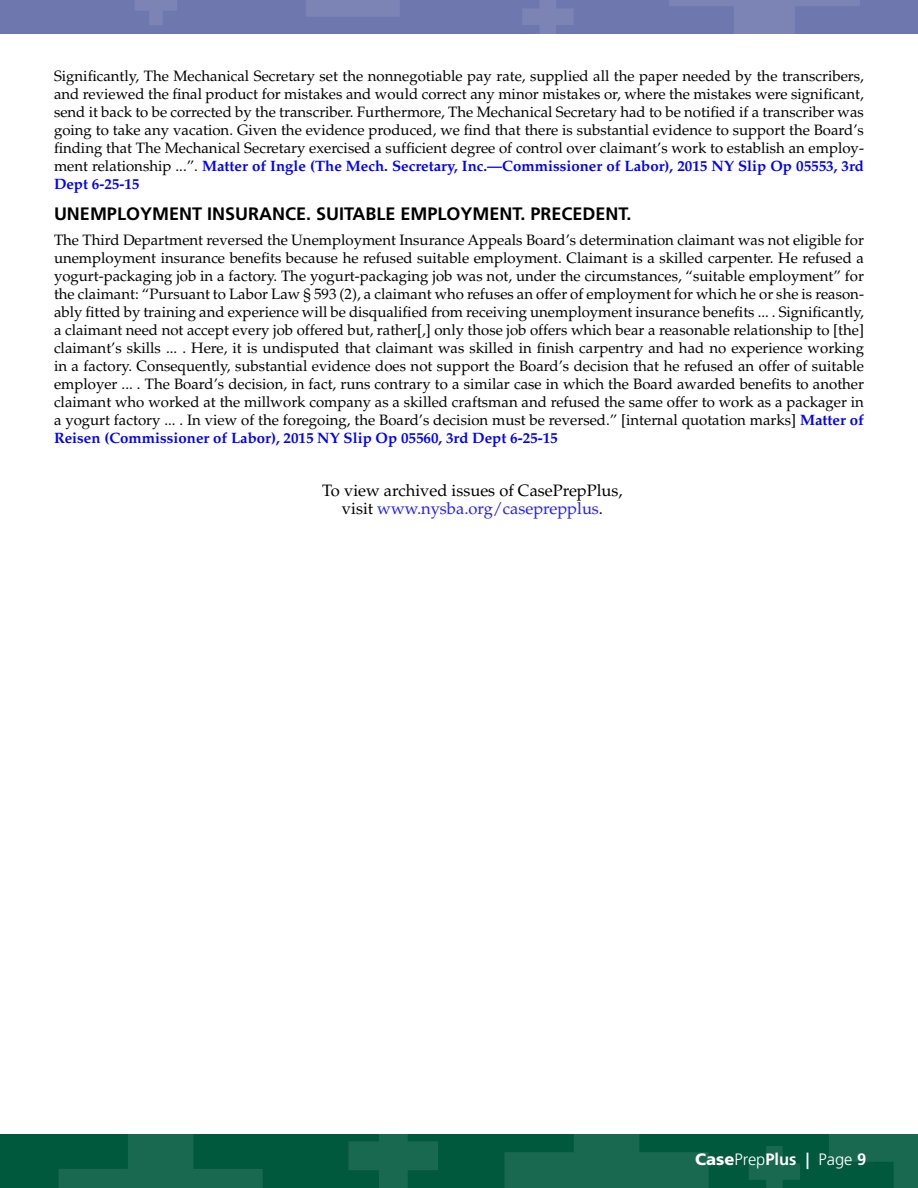
<style>
.page{position:relative;width:918px;height:1188px;background:#fff}
.page>*{position:absolute;margin:0;border:0;box-sizing:border-box;transform-origin:0 0}
.area_of_law{font:700 18px "Frutiger";color:#000}
.Body_Copy{font:16.5px "Palatino";color:#000}
.Body_Copy-2{font:16.5px "Palatino";color:#231fff}
.t1{font:300 16.5px "Frutiger";color:#fff}
.Body_Copy-3{font:15px/18px "Palatino";color:#000;text-align:justify}
.s1{font-weight:700;color:#00f}
.s2{color:#000}
.s3{font-weight:900}
.s4{font-weight:700}
</style>
<div class="page">
<div style="left:0;top:0;width:918px;height:33px;background:#6e77ae"></div>
<div style="left:0;top:1134px;width:918px;height:54px;background:#00583d"></div>
<svg style="left:504px;top:1134px;width:205px;height:54px"></svg>
<svg style="left:59px;top:1134px;width:204px;height:54px"></svg>
<svg style="left:0;top:33px;width:23px;height:1px"></svg>
<svg style="left:306px;top:0;width:93px;height:16px"></svg>
<svg style="left:348px;top:1134px;width:90px;height:54px"></svg>
<svg style="left:749px;top:1146px;width:51px;height:42px"></svg>
<svg style="left:522px;top:0;width:52px;height:34px"></svg>
<svg style="left:135px;top:0;width:42px;height:25px"></svg>
<svg style="left:829px;top:1134px;width:89px;height:54px"></svg>
<svg style="left:669px;top:0;width:191px;height:34px"></svg>
<p class="Body_Copy-3" style="left:54px;top:67px;width:812px">Significantly, The Mechanical Secretary set the nonnegotiable pay rate, supplied all the paper needed by the transcribers, and reviewed the final product for mistakes and would correct any minor mistakes or, where the mistakes were significant, send it back to be corrected by the transcriber. Furthermore, The Mechanical Secretary had to be notified if a transcriber was going to take any vacation. Given the evidence produced, we find that there is substantial evidence to support the Board’s finding that The Mechanical Secretary exercised a sufficient degree of control over claimant’s work to establish an employ&shy;ment relationship ...”. <span class="s1">Matter of Ingle (The Mech. Secretary, Inc.—Commissioner of Labor), 2015 NY Slip Op 05553, 3rd Dept 6-25-15</span></p>
<p class="area_of_law" style="left:54px;top:203px;width:579px">UNEMPLOYMENT INSURANCE. SUITABLE EMPLOYMENT. PRECEDENT.</p>
<p class="Body_Copy-3" style="left:54px;top:231px;width:812px">The Third Department reversed the Unemployment Insurance Appeals Board’s determination claimant was not eligible for unemployment insurance benefits because he refused suitable employment. Claimant is a skilled carpenter. He refused a yogurt-packaging job in a factory. The yogurt-packaging job was not, under the circumstances, “suitable employment” for the claimant: “Pursuant to Labor Law § 593 (2), a claimant who refuses an offer of employment for which he or she is reason&shy;ably fitted by training and experience will be disqualified from receiving unemployment insurance benefits ... . Significantly, a claimant need not accept every job offered but, rather[,] only those job offers which bear a reasonable relationship to [the] claimant’s skills ... . Here, it is undisputed that claimant was skilled in finish carpentry and had no experience working in a factory. Consequently, substantial evidence does not support the Board’s decision that he refused an offer of suitable employer ... . The Board’s decision, in fact, runs contrary to a similar case in which the Board awarded benefits to another claimant who worked at the millwork company as a skilled craftsman and refused the same offer to work as a packager in a yogurt factory ... . In view of the foregoing, the Board’s decision must be reversed.” [internal quotation marks] <span class="s1">Matter of Reisen (Commissioner of Labor), 2015 NY Slip Op 05560, 3rd Dept 6-25-15</span></p>
<p class="Body_Copy" style="left:322px;top:481px;width:302px">To view archived issues of CasePrepPlus,</p>
<p class="Body_Copy-2" style="left:342px;top:499px;width:263px"><span class="s2">visit</span> www.nysba.org/caseprepplus<span class="s2">.</span></p>
<p class="t1" style="left:695px;top:1150px;width:173px"><span class="s3">Case</span>Prep<span class="s4">Plus |</span> Page <span class="s4">9</span></p>
</div>
